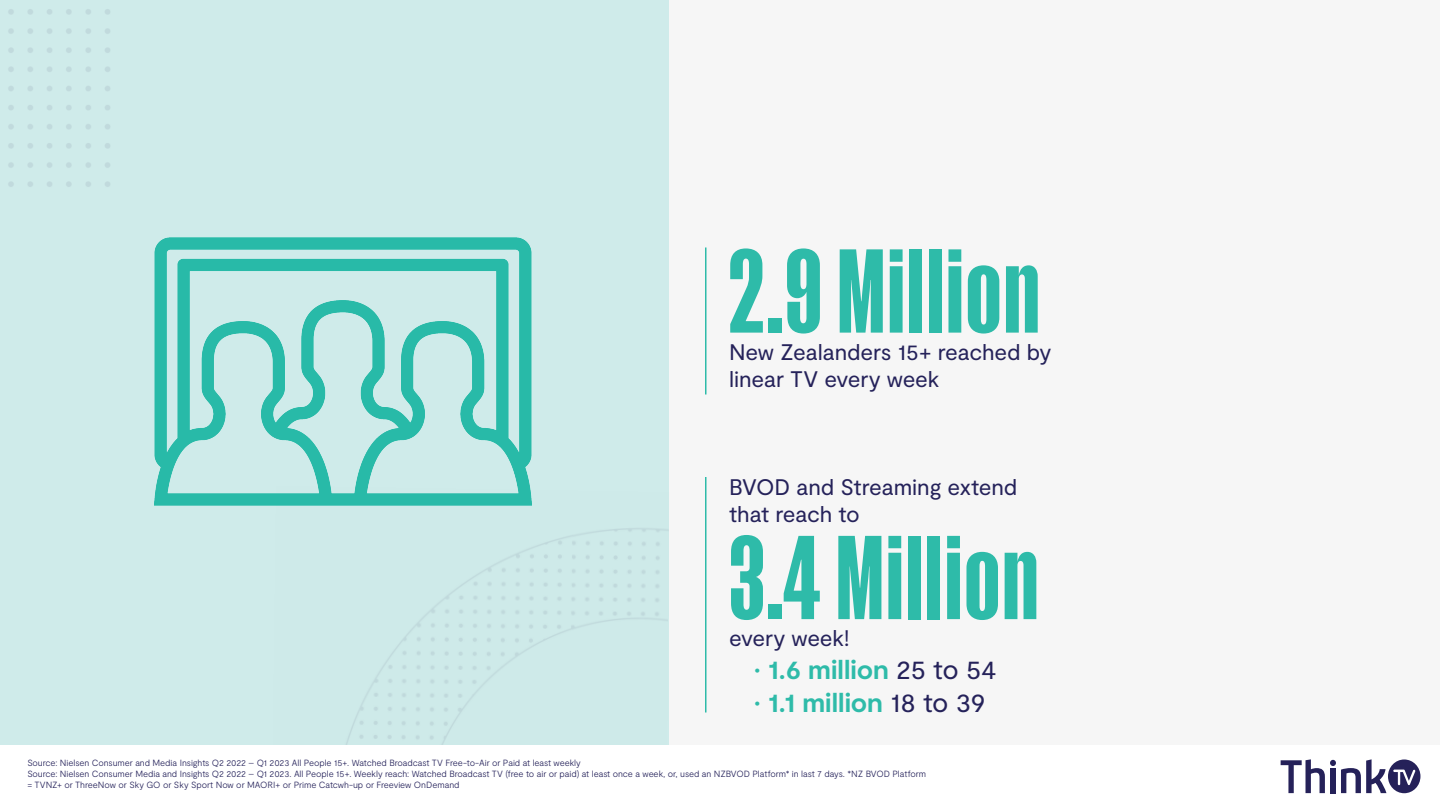
<style>
.page{position:relative;width:1440px;height:810px;background:#fff}
.page>*{position:absolute;margin:0;border:0;box-sizing:border-box;transform-origin:0 0}
.t1{font:700 112.5px "Test Manuka";letter-spacing:.02em;color:#2ebba9}
.t2{font:700 27px "Moderat";color:#2ebba9}
.t3{font:22.5px/27px "Moderat";letter-spacing:-.005em;color:#25225a}
.t4{font:300 9px/10.8px "Moderat";letter-spacing:-.01em;color:#25225a}
.s1{font-weight:400;color:#25225a}
</style>
<div class="page">
<div style="left:1px;top:0;width:1439px;height:809px;background:#f6f6f6"></div>
<div style="left:0;top:0;width:669px;height:810px;background:#cfebea"></div>
<img style="left:273px;top:601px;width:297px;height:145px">
<img style="left:570px;top:528px;width:99px;height:218px">
<img style="left:154px;top:237px;width:418px;height:364px">
<div style="left:0;top:746px;width:1440px;height:64px;background:#fff"></div>
<svg style="left:1281px;top:759px;width:139px;height:34px"></svg>
<hr style="left:705px;top:248px;width:1px;height:146px;background:#2ebba9">
<hr style="left:705px;top:477px;width:1px;height:235px;background:#2ebba9">
<h1 class="t1" style="left:729px;top:232px;width:312px">2.9 Million</h1>
<h3 class="t3" style="left:729px;top:339px;width:324px">New Zealanders 15+ reached by linear TV every week</h3>
<h3 class="t3" style="left:729px;top:474px;width:290px">BVOD and Streaming extend that reach to</h3>
<h1 class="t1" style="left:729px;top:519px;width:311px">3.4 Million</h1>
<h3 class="t3" style="left:729px;top:625px;width:122px">every week!</h3>
<h2 class="t2" style="left:754px;top:654px;width:244px">• 1.6 million <span class="s1">25 to 54</span></h2>
<h2 class="t2" style="left:754px;top:687px;width:233px">• 1.1 million <span class="s1">18 to 39</span></h2>
<p class="t4" style="left:27px;top:758px;width:900px">Source: Nielsen Consumer and Media Insights Q2 2022 – Q1 2023 All People 15+. Watched Broadcast TV Free-to-Air or Paid at least weekly<br>Source: Nielsen Consumer Media and Insights Q2 2022 – Q1 2023. All People 15+. Weekly reach: Watched Broadcast TV (free to air or paid) at least once a week, or, used an NZBVOD Platform* in last 7 days. *NZ BVOD Platform = TVNZ+ or ThreeNow or Sky GO or Sky Sport Now or MAORI+ or Prime Catcwh-up or Freeview OnDemand</p>
</div>
